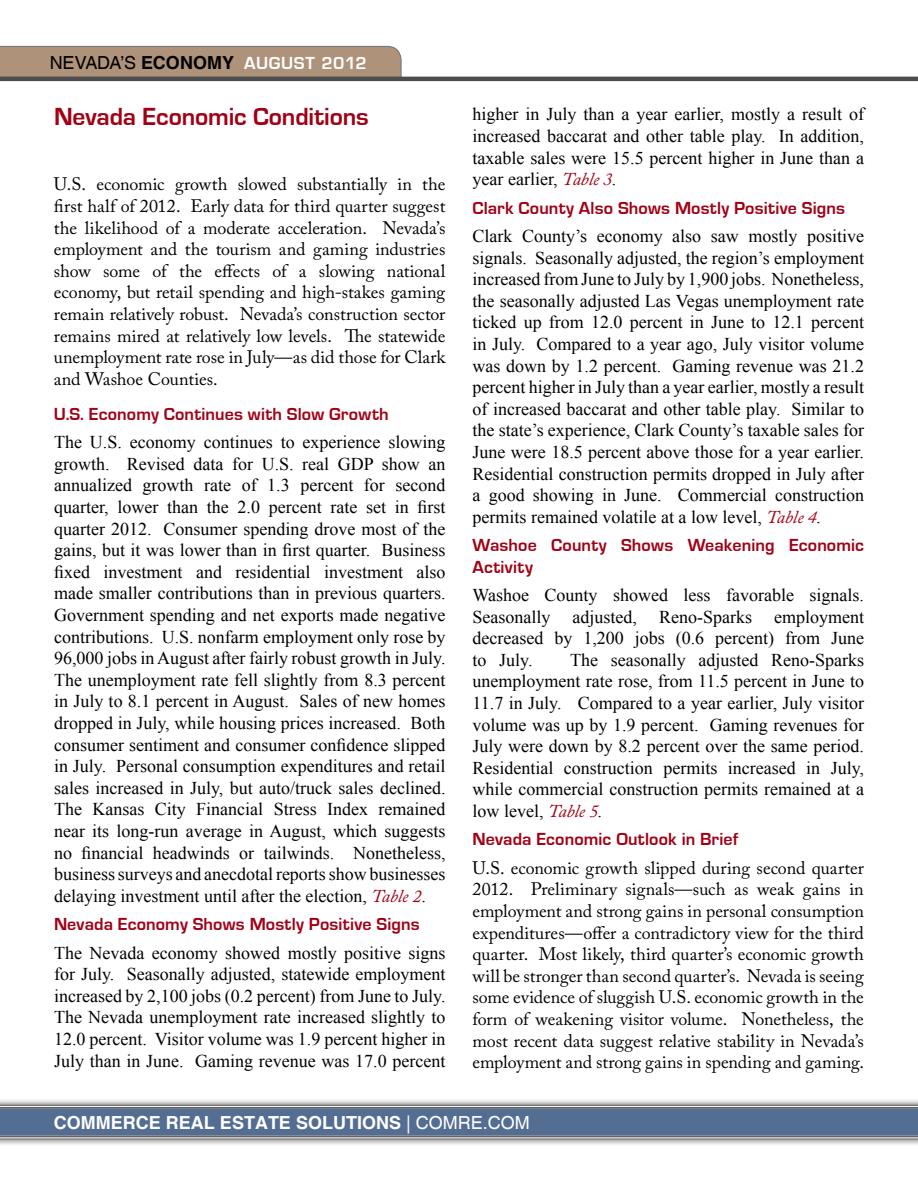
<style>
.page{position:relative;width:918px;height:1188px;background:#fff}
.page>*{position:absolute;margin:0;border:0;box-sizing:border-box;transform-origin:0 0}
.t1{font:700 25.5px "Eurostile";color:#a10015}
.t2{font:18px/21.6px "Times New Roman";color:#000;text-align:justify}
.t3{font:18px/21.6px "Adobe Caslon Pro";letter-spacing:-.005em;color:#000;text-align:justify}
.t4{font:700 18px/21.6px "Eurostile";letter-spacing:.005em;color:#a10015}
.t5{font:700 18px "Helvetica";color:#fff}
.t6{font:700 18px "Eurostile";letter-spacing:.03em;color:#fff}
.t7{font:18px "Helvetica";color:#000}
.s1{font-family:"Helvetica";font-weight:400;color:#000}
.s2{font-family:"Helvetica";color:#000}
.s3{font-family:"Adobe Caslon Pro";font-style:italic;color:#a10015}
.s4{font-weight:400}
</style>
<div class="page">
<svg style="left:0;top:45px;width:402px;height:32px;background:#ad937c"></svg>
<div style="left:0;top:1098px;width:918px;height:48px;background:#000;opacity:.75"></div>
<svg style="left:0;top:1105px;width:918px;height:35px;background:#647793"></svg>
<hr style="left:0;top:77px;width:918px;height:4px;background:#4d4d4f">
<p class="t7" style="left:50px;top:52px;width:38px">NEVADA</p>
<p class="t6" style="left:120px;top:53px;width:248px"><span class="s1">’S</span> <span class="s2">ECONOMY</span> august 2012</p>
<h1 class="t1" style="left:54px;top:103px;width:316px">Nevada Economic Conditions</h1>
<p class="t3" style="left:54px;top:173px;width:393px">U.S. economic growth slowed substantially in the first half of 2012. Early data for third quarter suggest the likelihood of a moderate acceleration. Nevada’s employment and the tourism and gaming industries show some of the effects of a slowing national economy, but retail spending and high-stakes gaming remain relatively robust. Nevada’s construction sector remains mired at relatively low levels. The statewide unemployment rate rose in July—as did those for Clark and Washoe Counties.</p>
<p class="t4" style="left:54px;top:403px;width:336px">U.S. Economy Continues with Slow Growth</p>
<p class="t2" style="left:54px;top:431px;width:393px">The U.S. economy continues to experience slowing growth. Revised data for U.S. real GDP show an annualized growth rate of 1.3 percent for second quarter, lower than the 2.0 percent rate set in first quarter 2012. Consumer spending drove most of the gains, but it was lower than in first quarter. Business fixed investment and residential investment also made smaller contributions than in previous quarters.<br>Government spending and net exports made negative contributions. U.S. nonfarm employment only rose by 96,000 jobs in August after fairly robust growth in July.<br>The unemployment rate fell slightly from 8.3 percent in July to 8.1 percent in August. Sales of new homes dropped in July, while housing prices increased. Both consumer sentiment and consumer confidence slipped in July. Personal consumption expenditures and retail sales increased in July, but auto/truck sales declined.<br>The Kansas City Financial Stress Index remained near its long-run average in August, which suggests no financial headwinds or tailwinds. Nonetheless, business surveys and anecdotal reports show businesses delaying investment until after the election, <span class="s3">Table 2</span>.</p>
<p class="t4" style="left:54px;top:914px;width:367px">Nevada Economy Shows Mostly Positive Signs</p>
<p class="t2" style="left:54px;top:941px;width:393px">The Nevada economy showed mostly positive signs for July. Seasonally adjusted, statewide employment increased by 2,100 jobs (0.2 percent) from June to July.<br>The Nevada unemployment rate increased slightly to 12.0 percent. Visitor volume was 1.9 percent higher in July than in June. Gaming revenue was 17.0 percent</p>
<p class="t2" style="left:473px;top:103px;width:393px">higher in July than a year earlier, mostly a result of increased baccarat and other table play. In addition, taxable sales were 15.5 percent higher in June than a year earlier, <span class="s3">Table 3</span>.</p>
<p class="t4" style="left:473px;top:197px;width:374px">Clark County Also Shows Mostly Positive Signs</p>
<p class="t2" style="left:473px;top:225px;width:393px">Clark County’s economy also saw mostly positive signals. Seasonally adjusted, the region’s employment increased from June to July by 1,900 jobs. Nonetheless, the seasonally adjusted Las Vegas unemployment rate ticked up from 12.0 percent in June to 12.1 percent in July. Compared to a year ago, July visitor volume was down by 1.2 percent. Gaming revenue was 21.2 percent higher in July than a year earlier, mostly a result of increased baccarat and other table play. Similar to the state’s experience, Clark County’s taxable sales for June were 18.5 percent above those for a year earlier.<br>Residential construction permits dropped in July after a good showing in June. Commercial construction permits remained volatile at a low level, <span class="s3">Table 4</span>.</p>
<p class="t4" style="left:473px;top:535px;width:393px">Washoe County Shows Weakening Economic<br>Activity</p>
<p class="t2" style="left:473px;top:584px;width:393px">Washoe County showed less favorable signals.<br>Seasonally adjusted, Reno-Sparks employment decreased by 1,200 jobs (0.6 percent) from June to July.</p>
<p class="t2" style="left:473px;top:649px;width:393px;text-indent:98px">The seasonally adjusted Reno-Sparks unemployment rate rose, from 11.5 percent in June to 11.7 in July. Compared to a year earlier, July visitor volume was up by 1.9 percent. Gaming revenues for July were down by 8.2 percent over the same period.<br>Residential construction permits increased in July, while commercial construction permits remained at a low level, <span class="s3">Table 5</span>.</p>
<p class="t4" style="left:473px;top:829px;width:267px">Nevada Economic Outlook in Brief</p>
<p class="t3" style="left:473px;top:857px;width:393px">U.S. economic growth slipped during second quarter 2012. Preliminary signals—such as weak gains in employment and strong gains in personal consumption expenditures—offer a contradictory view for the third quarter. Most likely, third quarter’s economic growth will be stronger than second quarter’s. Nevada is seeing some evidence of sluggish U.S. economic growth in the form of weakening visitor volume. Nonetheless, the most recent data suggest relative stability in Nevada’s employment and strong gains in spending and gaming.</p>
<p class="t5" style="left:54px;top:1112px;width:70px">COMMERCE</p>
<p class="t5" style="left:166px;top:1112px;width:365px">REAL ESTATE SOLUTIONS <span class="s4">| COMRE.COM</span></p>
</div>
